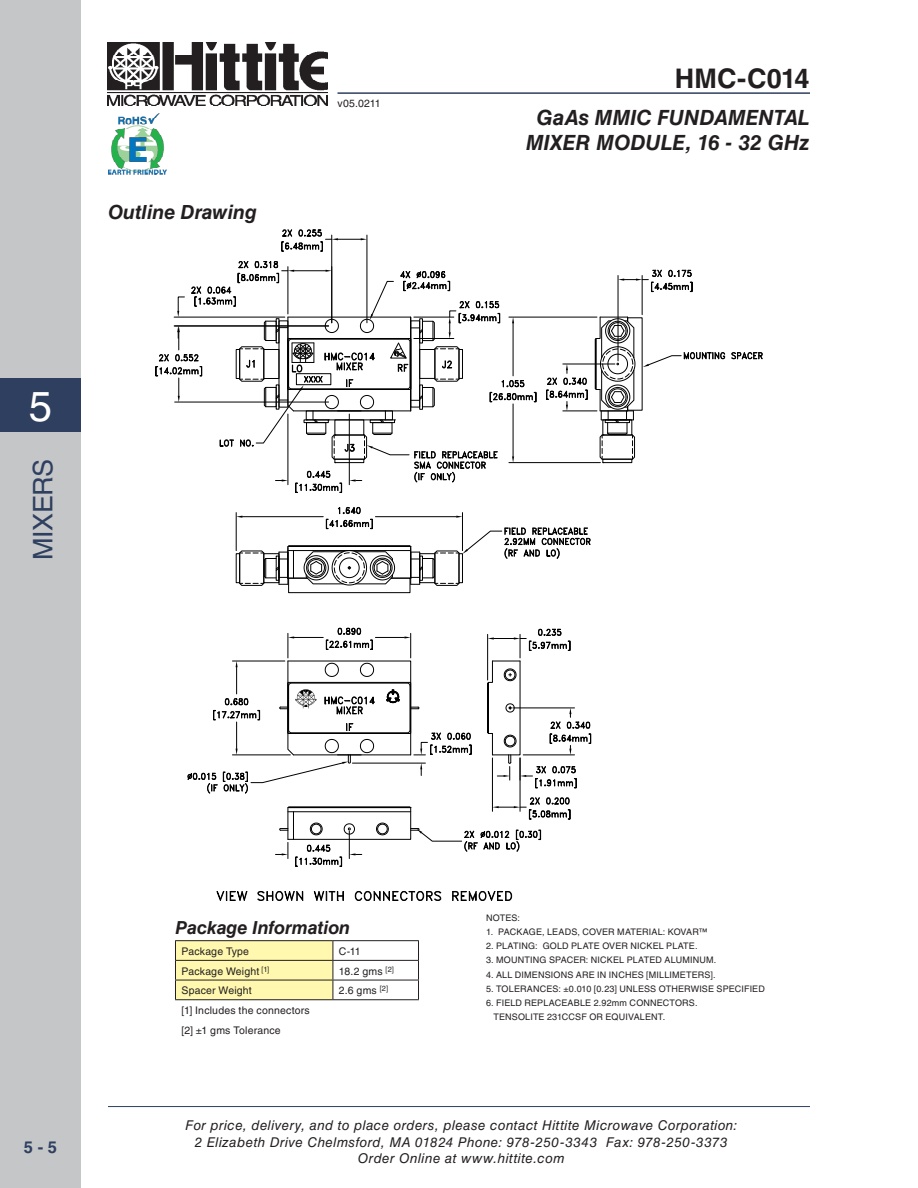
<style>
.page{position:relative;width:918px;height:1188px;background:#fff}
.page>*{position:absolute;margin:0;border:0;box-sizing:border-box;transform-origin:0 0}
.t1{font:42px "Helvetica LT Std";color:#fff}
.t2{font:700 27px "Helvetica LT Std";letter-spacing:.005em;color:#231f20}
.t3{font:27px "Helvetica LT Std";letter-spacing:-.015em;color:#2e3f60}
.t4{font:italic 700 21px/25.2px "Helvetica LT Std";letter-spacing:.005em;color:#231f20;text-align:center}
.t5{font:italic 700 19.5px "Helvetica LT Std";color:#231f20}
.t6{font:italic 700 18px "Helvetica LT Std";letter-spacing:-.005em;color:#231f20}
.t7{font:700 16.5px "Helvetica LT Std";color:#2e3f60}
.t8{font:italic 13.5px/16.5px "Helvetica LT Std";letter-spacing:.03em;color:#231f20;text-align:center}
.t9{font:10.5px/19.6px "Helvetica LT Std";letter-spacing:.02em;color:#231f20}
.t10{font:9px/14.2px "Helvetica LT Std";letter-spacing:.015em;color:#231f20}
</style>
<div class="page">
<div style="left:0;top:0;width:81px;height:1188px;background:#c5c6c8"></div>
<hr style="left:108px;top:1106px;width:702px;height:1px;background:#2e3f60">
<hr style="left:337px;top:92px;width:473px;height:2px;background:#2e3f60">
<img style="left:108px;top:43px;width:219px;height:63px">
<div style="left:0;top:378px;width:81px;height:54px;background:#2e3f60"></div>
<img style="left:108px;top:113px;width:58px;height:62px">
<hr style="left:367px;top:235px;width:1px;height:88px;background:#000">
<hr style="left:331px;top:235px;width:1px;height:88px;background:#000">
<svg style="left:281px;top:230px;width:86px;height:22px"></svg>
<hr style="left:618px;top:275px;width:1px;height:86px;background:#000">
<hr style="left:642px;top:275px;width:1px;height:40px;background:#000">
<svg style="left:618px;top:269px;width:75px;height:23px"></svg>
<hr style="left:563px;top:410px;width:34px;height:1px;background:#000">
<hr style="left:563px;top:364px;width:52px;height:1px;background:#000">
<svg style="left:546px;top:364px;width:42px;height:47px"></svg>
<hr style="left:509px;top:317px;width:88px;height:1px;background:#000">
<hr style="left:509px;top:462px;width:91px;height:1px;background:#000">
<svg style="left:595px;top:316px;width:168px;height:147px"></svg>
<svg style="left:236px;top:506px;width:355px;height:87px"></svg>
<svg style="left:216px;top:891px;width:32px;height:10px"></svg>
<svg style="left:257px;top:891px;width:47px;height:10px"></svg>
<svg style="left:313px;top:891px;width:31px;height:10px"></svg>
<svg style="left:354px;top:891px;width:88px;height:10px"></svg>
<svg style="left:452px;top:891px;width:61px;height:10px"></svg>
<svg style="left:155px;top:259px;width:382px;height:234px"></svg>
<svg style="left:187px;top:627px;width:405px;height:240px"></svg>
<hr style="left:175px;top:940px;width:158px;height:1px;background:#231f20">
<hr style="left:333px;top:940px;width:86px;height:1px;background:#231f20">
<hr style="left:333px;top:960px;width:86px;height:1px;background:#231f20">
<hr style="left:333px;top:980px;width:86px;height:1px;background:#231f20">
<svg style="left:175px;top:941px;width:159px;height:58px;background:#f4eda7"></svg>
<svg style="left:418px;top:941px;width:1px;height:58px"></svg>
<hr style="left:175px;top:999px;width:158px;height:1px;background:#231f20">
<hr style="left:333px;top:999px;width:86px;height:1px;background:#231f20">
<h3 class="t5" style="left:108px;top:200px;width:150px">Outline Drawing</h3>
<h1 class="t1" style="left:29px;top:382px;width:25px">5</h1>
<h2 class="t3" style="left:27px;top:560px;width:103px;rotate:-90deg">MIXERS</h2>
<p class="t9" style="left:338px;top:94px;width:45px">v05.0211</p>
<h2 class="t2" style="left:675px;top:62px;width:136px">HMC-C014</h2>
<h3 class="t4" style="left:526px;top:105px;width:285px">GaAs MMIC FUNDAMENTAL<br>MIXER MODULE, 16 - 32 GHz</h3>
<h3 class="t7" style="left:24px;top:1137px;width:35px">5 - 5</h3>
<h3 class="t6" style="left:175px;top:917px;width:176px">Package Information</h3>
<p class="t9" style="left:181px;top:941px;width:69px">Package Type</p>
<p class="t9" style="left:339px;top:941px;width:23px">C-11</p>
<p class="t9" style="left:181px;top:961px;width:89px">Package Weight <sup>[1]</sup></p>
<p class="t9" style="left:339px;top:961px;width:57px">18.2 gms <sup>[2]</sup></p>
<p class="t9" style="left:181px;top:981px;width:72px">Spacer Weight</p>
<p class="t9" style="left:339px;top:981px;width:51px">2.6 gms <sup>[2]</sup></p>
<p class="t9" style="left:181px;top:1001px;width:130px">[1] Includes the connectors [2] ±1 gms Tolerance</p>
<p class="t10" style="left:486px;top:910px;width:35px">NOTES:</p>
<p class="t10" style="left:486px;top:925px;width:223px">1. PACKAGE, LEADS, COVER MATERIAL: KOVAR™</p>
<p class="t10" style="left:486px;top:939px;width:213px">2. PLATING: GOLD PLATE OVER NICKEL PLATE.</p>
<p class="t10" style="left:486px;top:953px;width:232px">3. MOUNTING SPACER: NICKEL PLATED ALUMINUM.</p>
<p class="t10" style="left:486px;top:967px;width:231px">4. ALL DIMENSIONS ARE IN INCHES [MILLIMETERS].</p>
<p class="t10" style="left:486px;top:982px;width:280px">5. TOLERANCES: ±0.010 [0.23] UNLESS OTHERWISE SPECIFIED</p>
<p class="t10" style="left:494px;top:996px;width:206px;text-indent:-8px">6. FIELD REPLACEABLE 2.92mm CONNECTORS.<br>TENSOLITE 231CCSF OR EQUIVALENT.</p>
<h3 class="t8" style="left:185px;top:1117px;width:554px">For price, delivery, and to place orders, please contact Hittite Microwave Corporation:<br>2 Elizabeth Drive Chelmsford, MA 01824 Phone: 978-250-3343 Fax: 978-250-3373<br>Order Online at www.hittite.com</h3>
</div>
